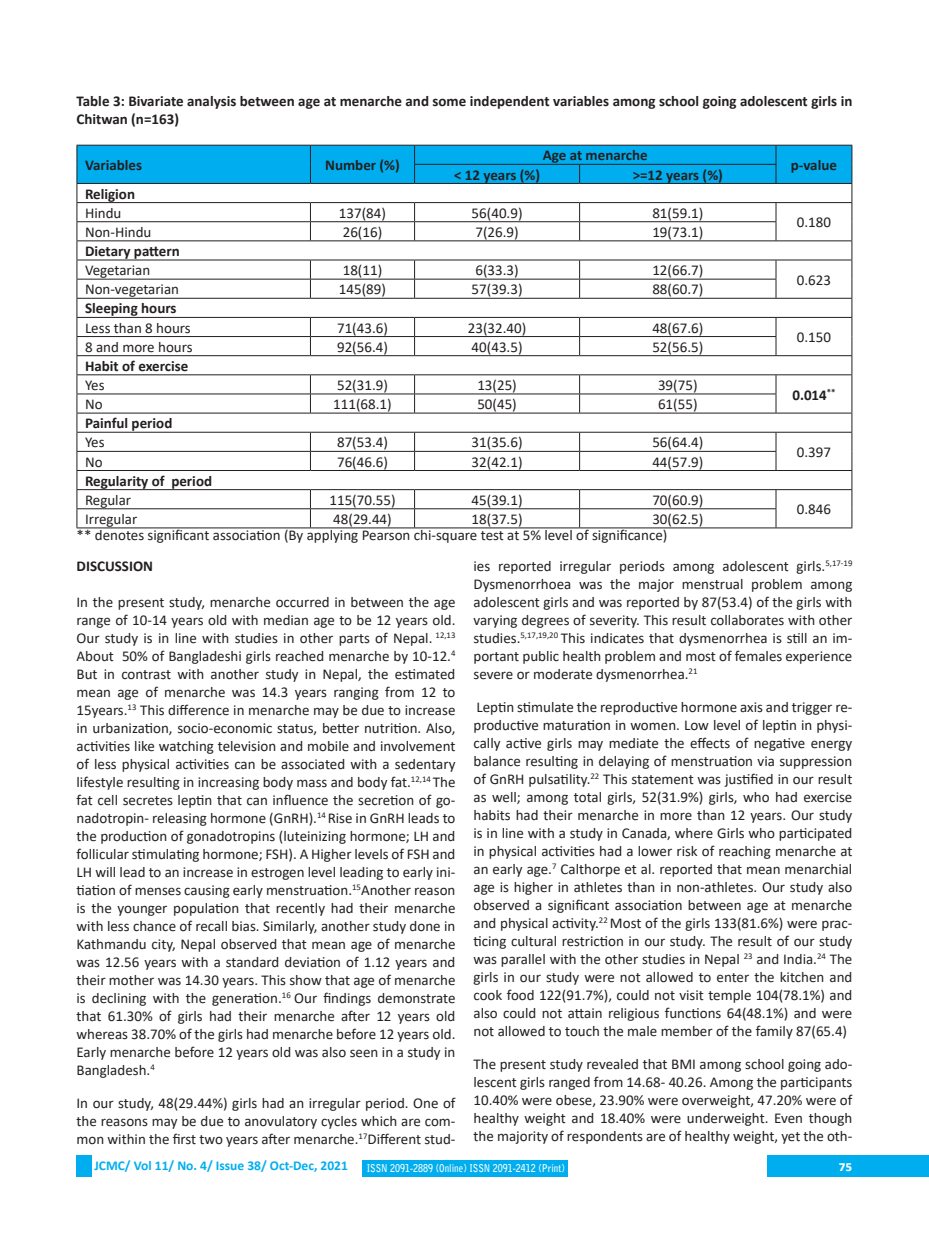
<style>
.page{position:relative;width:929px;height:1253px;background:#fff}
.page>*{position:absolute;margin:0;border:0;box-sizing:border-box;transform-origin:0 0}
.t1{font:15px/18px "Calibri";color:#231f20;text-align:justify}
.t2{font:700 15px/18px "Calibri";color:#231f20}
.t3{font:700 15px "Calibri";color:#fff}
.t4{font:700 13.5px "Calibri";color:#00aeef}
.t5{font:700 10.8px "Bell Gothic Std";color:#fff;scale:.83 1}
.s1{color:#222}
</style>
<div class="page">
<div style="left:767px;top:1155px;width:162px;height:21px;background:#00aeef"></div>
<div style="left:77px;top:1155px;width:15px;height:21px;background:#00aeef"></div>
<div style="left:362px;top:1160px;width:205px;height:17px;background:#00aeef"></div>
<hr style="left:77px;top:527px;width:233px;height:1px;background:#231f20">
<hr style="left:310px;top:527px;width:104px;height:1px;background:#231f20">
<hr style="left:414px;top:527px;width:165px;height:1px;background:#231f20">
<hr style="left:579px;top:527px;width:197px;height:1px;background:#231f20">
<hr style="left:776px;top:527px;width:76px;height:1px;background:#231f20">
<svg style="left:77px;top:145px;width:775px;height:382px"></svg>
<p class="t2" style="left:77px;top:92px;width:777px">Table 3: Bivariate analysis between age at menarche and some independent variables among school going adolescent girls in<br>Chitwan (n=163)</p>
<p class="t2" style="left:85px;top:156px;width:59px">Variables</p>
<p class="t2" style="left:325px;top:156px;width:76px">Number (%)</p>
<p class="t2" style="left:543px;top:146px;width:107px">Age at menarche</p>
<p class="t2" style="left:791px;top:156px;width:48px">p-value</p>
<p class="t2" style="left:454px;top:165px;width:88px">&lt; 12 years (%)</p>
<p class="t2" style="left:633px;top:165px;width:92px">&gt;=12 years (%)</p>
<p class="t2" style="left:85px;top:184px;width:52px">Religion</p>
<p class="t1" style="left:85px;top:203px;width:38px">Hindu</p>
<p class="t1" style="left:339px;top:203px;width:49px">137(84)</p>
<p class="t1" style="left:472px;top:203px;width:52px">56(40.9)</p>
<p class="t1" style="left:652px;top:203px;width:52px">81(59.1)</p>
<p class="t1" style="left:797px;top:213px;width:36px">0.180</p>
<p class="t1" style="left:85px;top:223px;width:68px">Non-Hindu</p>
<p class="t1" style="left:343px;top:223px;width:41px">26(16)</p>
<p class="t1" style="left:475px;top:223px;width:45px">7(26.9)</p>
<p class="t1" style="left:652px;top:223px;width:52px">19(73.1)</p>
<p class="t2" style="left:85px;top:242px;width:96px">Dietary pattern</p>
<p class="t1" style="left:85px;top:261px;width:67px">Vegetarian</p>
<p class="t1" style="left:343px;top:261px;width:41px">18(11)</p>
<p class="t1" style="left:475px;top:261px;width:45px">6(33.3)</p>
<p class="t1" style="left:652px;top:261px;width:52px">12(66.7)</p>
<p class="t1" style="left:797px;top:270px;width:36px">0.623</p>
<p class="t1" style="left:85px;top:280px;width:96px">Non-vegetarian</p>
<p class="t1" style="left:339px;top:280px;width:49px">145(89)</p>
<p class="t1" style="left:472px;top:280px;width:52px">57(39.3)</p>
<p class="t1" style="left:652px;top:280px;width:52px">88(60.7)</p>
<p class="t2" style="left:85px;top:299px;width:93px">Sleeping hours</p>
<p class="t1" style="left:85px;top:318px;width:107px">Less than 8 hours</p>
<p class="t1" style="left:337px;top:318px;width:52px">71(43.6)</p>
<p class="t1" style="left:468px;top:318px;width:60px">23(32.40)</p>
<p class="t1" style="left:652px;top:318px;width:52px">48(67.6)</p>
<p class="t1" style="left:797px;top:328px;width:36px">0.150</p>
<p class="t1" style="left:85px;top:337px;width:109px">8 and more hours</p>
<p class="t1" style="left:337px;top:337px;width:52px">92(56.4)</p>
<p class="t1" style="left:472px;top:337px;width:52px">40(43.5)</p>
<p class="t1" style="left:652px;top:337px;width:52px">52(56.5)</p>
<p class="t2" style="left:85px;top:357px;width:105px">Habit of exercise</p>
<p class="t1" style="left:85px;top:376px;width:21px">Yes</p>
<p class="t1" style="left:337px;top:376px;width:52px">52(31.9)</p>
<p class="t1" style="left:477px;top:376px;width:41px">13(25)</p>
<p class="t1" style="left:658px;top:376px;width:41px">39(75)</p>
<p class="t2" style="left:792px;top:385px;width:45px">0.014<sup>**</sup></p>
<p class="t1" style="left:85px;top:395px;width:19px">No</p>
<p class="t1" style="left:333px;top:395px;width:60px">111(68.1)</p>
<p class="t1" style="left:477px;top:395px;width:41px">50(45)</p>
<p class="t1" style="left:658px;top:395px;width:41px">61(55)</p>
<p class="t2" style="left:85px;top:414px;width:89px">Painful period</p>
<p class="t1" style="left:85px;top:433px;width:21px">Yes</p>
<p class="t1" style="left:337px;top:433px;width:52px">87(53.4)</p>
<p class="t1" style="left:472px;top:433px;width:52px">31(35.6)</p>
<p class="t1" style="left:652px;top:433px;width:52px">56(64.4)</p>
<p class="t1" style="left:797px;top:443px;width:36px">0.397</p>
<p class="t1" style="left:85px;top:452px;width:19px">No</p>
<p class="t1" style="left:337px;top:452px;width:52px">76(46.6)</p>
<p class="t1" style="left:472px;top:452px;width:52px">32(42.1)</p>
<p class="t1" style="left:652px;top:452px;width:52px">44(57.9)</p>
<p class="t2" style="left:85px;top:471px;width:129px">Regularity of period</p>
<p class="t1" style="left:85px;top:490px;width:48px">Regular</p>
<p class="t1" style="left:329px;top:490px;width:68px">115(70.55)</p>
<p class="t1" style="left:472px;top:490px;width:52px">45(39.1)</p>
<p class="t1" style="left:652px;top:490px;width:52px">70(60.9)</p>
<p class="t1" style="left:797px;top:500px;width:36px">0.846</p>
<p class="t1" style="left:85px;top:510px;width:54px">Irregular</p>
<p class="t1" style="left:333px;top:510px;width:60px">48(29.44)</p>
<p class="t1" style="left:472px;top:510px;width:52px">18(37.5)</p>
<p class="t1" style="left:652px;top:510px;width:52px">30(62.5)</p>
<p class="t1" style="left:77px;top:526px;width:592px">** denotes significant association (By applying Pearson chi-square test at 5% level of significance)</p>
<p class="t1" style="left:473px;top:556px;width:380px">ies reported irregular periods among adolescent girls.<sup>5,17-19<br></sup>Dysmenorrhoea was the major menstrual problem among adolescent girls and was reported by 87(53.4) of the girls with varying degrees of severity. This result collaborates with other studies.<sup>5,17,19,20</sup> This indicates that dysmenorrhea is still an im&shy;portant public health problem and most of females experience severe or moderate dysmenorrhea.<sup>21</sup></p>
<p class="t1" style="left:473px;top:697px;width:380px">Leptin stimulate the reproductive hormone axis and trigger re&shy;productive maturation in women. Low level of leptin in physi&shy;cally active girls may mediate the effects of negative energy balance resulting in delaying of menstruation via suppression of GnRH pulsatility.<sup>22</sup> This statement was justified in our result as well; among total girls, 52(31.9%) girls, who had exercise habits had their menarche in more than 12 years. Our study is in line with a study in Canada, where Girls who participated in physical activities had a lower risk of reaching menarche at an early age.<sup>7</sup> Calthorpe et al. reported that mean menarchial age is higher in athletes than in non-athletes. Our study also observed a significant association between age at menarche and physical activity.<sup>22</sup> Most of the girls 133(81.6%) were prac&shy;ticing cultural restriction in our study. The result of our study was parallel with the other studies in Nepal <sup>23</sup> <span class="s1">and India.</span><sup>24</sup> <span class="s1">The girls in our study were not allowed to enter the kitchen and cook food</span> 122(91.7%)<span class="s1">, could not visit temple</span> 104(78.1%) <span class="s1">and also could not attain religious functions</span> 64(48.1%) and were not allowed to touch the male member of the family 87(65.4)</p>
<p class="t1" style="left:473px;top:1054px;width:380px">The present study revealed that BMI among school going ado&shy;lescent girls ranged from 14.68- 40.26. Among the participants 10.40% were obese, 23.90% were overweight, 47.20% were of healthy weight and 18.40% were underweight. Even though the majority of respondents are of healthy weight, yet the oth-</p>
<p class="t2" style="left:77px;top:557px;width:78px">DISCUSSION</p>
<p class="t1" style="left:77px;top:592px;width:380px">In the present study, menarche occurred in between the age range of 10-14 years old with median age to be 12 years old.<br>Our study is in line with studies in other parts of Nepal. <sup>12,13<br></sup>About 50% of Bangladeshi girls reached menarche by 10-12.<sup>4<br></sup>But in contrast with another study in Nepal, the estimated mean age of menarche was 14.3 years ranging from 12 to 15years.<sup>13</sup> This difference in menarche may be due to increase in urbanization, socio-economic status, better nutrition. Also, activities like watching television and mobile and involvement of less physical activities can be associated with a sedentary lifestyle resulting in increasing body mass and body fat.<sup>12,14</sup> The fat cell secretes leptin that can influence the secretion of go&shy;nadotropin- releasing hormone (GnRH).<sup>14</sup> Rise in GnRH leads to the production of gonadotropins (luteinizing hormone; LH and follicular stimulating hormone; FSH). A Higher levels of FSH and LH will lead to an increase in estrogen level leading to early ini&shy;tiation of menses causing early menstruation.<sup>15</sup>Another reason is the younger population that recently had their menarche with less chance of recall bias. Similarly, another study done in Kathmandu city, Nepal observed that mean age of menarche was 12.56 years with a standard deviation of 1.12 years and their mother was 14.30 years. This show that age of menarche is declining with the generation.<sup>16</sup> Our findings demonstrate that 61.30% of girls had their menarche after 12 years old whereas 38.70% of the girls had menarche before 12 years old.<br>Early menarche before 12 years old was also seen in a study in Bangladesh.<sup>4</sup></p>
<p class="t1" style="left:77px;top:1093px;width:380px">In our study, 48(29.44%) girls had an irregular period. One of the reasons may be due to anovulatory cycles which are com&shy;mon within the first two years after menarche.<sup>17</sup>Different stud-</p>
<p class="t4" style="left:94px;top:1156px;width:255px">JCMC/ Vol 11/ No. 4/ Issue 38/ Oct-Dec, 2021</p>
<p class="t5" style="left:367px;top:1161px;width:240px">ISSN 2091-2889 (Online) ISSN 2091-2412 (Print)</p>
<p class="t3" style="left:839px;top:1156px;width:15px">75</p>
</div>
